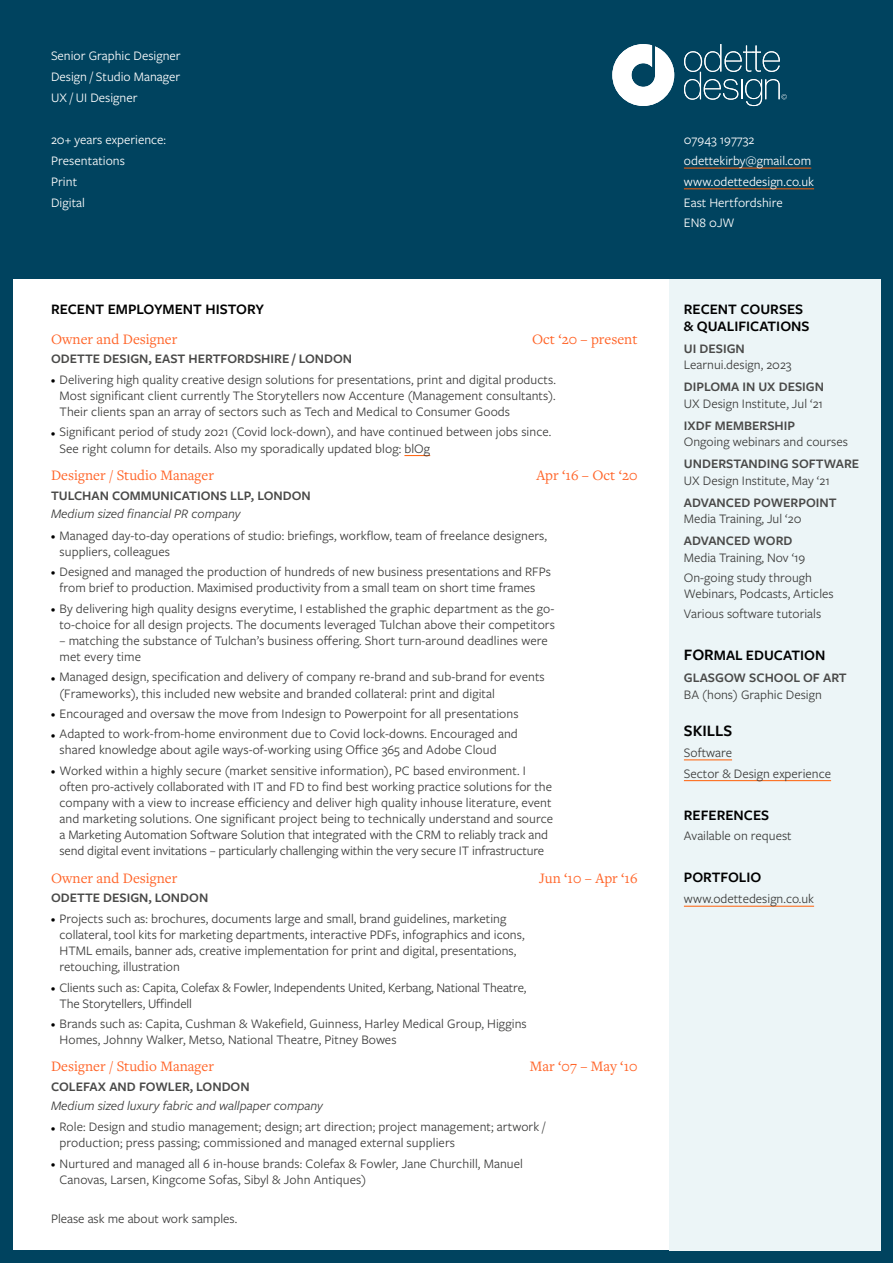
<style>
.page{position:relative;width:893px;height:1263px;background:#00435f}
.page>*{position:absolute;margin:0;border:0;box-sizing:border-box;transform-origin:0 0}
.t1{font:600 16.5px "Freight Sans Pro";color:#000}
.t2{font:15px "Freight Text Pro";color:#ff6428}
.t3{font:600 15px/16.5px "Freight Sans Pro";color:#000}
.t4{font:13.5px/16px "Freight Sans Pro";letter-spacing:.005em;color:#3c3c3b}
.t5{font:600 13.5px "Freight Sans Pro";color:#4a4a49}
.t6{font:13.5px/20.7px "Freight Sans Pro";color:#fff}
.t7{font:italic 13.5px "Freight Sans Pro";color:#3c3c3b}
.s1{font-family:"Freight Text Pro";font-weight:300;font-size:9px;color:#000}
.s2{font-size:16.5px}
</style>
<div class="page">
<div style="left:13px;top:13px;width:867px;height:1237px;background:#fff"></div>
<div style="left:669px;top:256px;width:211px;height:994px;background:#ecf5f7"></div>
<div style="left:0;top:0;width:893px;height:278px;background:#00435f"></div>
<hr style="left:684px;top:168px;width:127px;height:1px;background:#ff5e06">
<hr style="left:684px;top:188px;width:130px;height:1px;background:#ff5e06">
<svg style="left:404px;top:455px;width:26px;height:1px"></svg>
<hr style="left:684px;top:759px;width:48px;height:1px;background:#ff5e06">
<hr style="left:684px;top:780px;width:147px;height:1px;background:#ff5e06">
<hr style="left:684px;top:906px;width:130px;height:1px;background:#ff5e06">
<svg style="left:612px;top:44px;width:62px;height:62px"></svg>
<svg style="left:684px;top:44px;width:103px;height:62px"></svg>
<p class="t6" style="left:51px;top:45px;width:131px;text-align:justify">Senior Graphic Designer Design / Studio Manager UX / UI Designer</p>
<p class="t6" style="left:51px;top:129px;width:117px">20+ years experience:<br>Presentations<br>Print<br>Digital</p>
<p class="t3" style="left:51px;top:301px;width:215px">RECENT EMPLOYMENT HISTORY</p>
<p class="t2" style="left:51px;top:329px;width:128px">Owner and Designer</p>
<p class="t2" style="left:532px;top:329px;width:107px">Oct ‘20 – present</p>
<p class="t5" style="left:51px;top:350px;width:303px">ODETTE DESIGN, EAST HERTFORDSHIRE / LONDON</p>
<p class="t4" style="left:60px;top:371px;width:498px;text-align:justify;text-indent:-9px"><span class="s1">•</span> Delivering high quality creative design solutions for presentations, print and digital products.<br>Most significant client currently The Storytellers now Accenture (Management consultants).<br>Their clients span an array of sectors such as Tech and Medical to Consumer Goods</p>
<p class="t4" style="left:60px;top:423px;width:493px;text-indent:-9px"><span class="s1">•</span> Significant period of study 2021 (Covid lock-down), and have continued between jobs since.<br>See right column for details. Also my sporadically updated blog: blOg</p>
<p class="t2" style="left:51px;top:465px;width:164px">Designer / Studio Manager</p>
<p class="t2" style="left:536px;top:465px;width:103px">Apr ‘16 – Oct ‘20</p>
<p class="t5" style="left:51px;top:486px;width:261px">TULCHAN COMMUNICATIONS LLP, LONDON</p>
<p class="t7" style="left:51px;top:505px;width:191px">Medium sized financial PR company</p>
<p class="t4" style="left:60px;top:527px;width:489px;text-indent:-9px"><span class="s1">•</span> Managed day-to-day operations of studio: briefings, workflow, team of freelance designers, suppliers, colleagues</p>
<p class="t4" style="left:51px;top:563px;width:501px;text-align:center"><span class="s1">•</span> Designed and managed the production of hundreds of new business presentations and RFPs from brief to production. Maximised productivity from a small team on short time frames</p>
<p class="t4" style="left:51px;top:600px;width:505px;text-align:right"><span class="s1">•</span> By delivering high quality designs everytime, I established the graphic department as the go&shy;to-choice for all design projects. The documents leveraged Tulchan above their competitors</p>
<p class="t4" style="left:60px;top:632px;width:490px">– matching the substance of Tulchan’s business offering. Short turn-around deadlines were met every time</p>
<p class="t4" style="left:60px;top:668px;width:487px;text-indent:-9px"><span class="s1">•</span> Managed design, specification and delivery of company re-brand and sub-brand for events (Frameworks), this included new website and branded collateral: print and digital</p>
<p class="t4" style="left:51px;top:705px;width:469px"><span class="s1">•</span> Encouraged and oversaw the move from Indesign to Powerpoint for all presentations</p>
<p class="t4" style="left:60px;top:725px;width:460px;text-indent:-9px"><span class="s1">•</span> Adapted to work-from-home environment due to Covid lock-downs. Encouraged and shared knowledge about agile ways-of-working using Office 365 and Adobe Cloud</p>
<p class="t4" style="left:60px;top:762px;width:495px;text-indent:-9px"><span class="s1">•</span> Worked within a highly secure (market sensitive information), PC based environment. I often pro-actively collaborated with IT and FD to find best working practice solutions for the company with a view to increase efficiency and deliver high quality inhouse literature, event and marketing solutions. One significant project being to technically understand and source a Marketing Automation Software Solution that integrated with the CRM to reliably track and send digital event invitations – particularly challenging within the very secure IT infrastructure</p>
<p class="t2" style="left:51px;top:868px;width:128px">Owner and Designer</p>
<p class="t2" style="left:539px;top:868px;width:100px">Jun ‘10 – Apr ‘16</p>
<p class="t5" style="left:51px;top:889px;width:159px">ODETTE DESIGN, LONDON</p>
<p class="t4" style="left:60px;top:910px;width:466px;text-indent:-9px"><span class="s1">•</span> Projects such as: brochures, documents large and small, brand guidelines, marketing collateral, tool kits for marketing departments, interactive PDFs, infographics and icons, HTML emails, banner ads, creative implementation for print and digital, presentations, retouching, illustration</p>
<p class="t4" style="left:60px;top:979px;width:468px;text-indent:-9px"><span class="s1">•</span> Clients such as: Capita, Colefax &amp; Fowler, Independents United, Kerbang, National Theatre,<br>The Storytellers, Uffindell</p>
<p class="t4" style="left:60px;top:1015px;width:469px;text-indent:-9px"><span class="s1">•</span> Brands such as: Capita, Cushman &amp; Wakefield, Guinness, Harley Medical Group, Higgins<br>Homes, Johnny Walker, Metso, National Theatre, Pitney Bowes</p>
<p class="t2" style="left:51px;top:1057px;width:164px">Designer / Studio Manager</p>
<p class="t2" style="left:530px;top:1057px;width:109px">Mar ‘07 – May ‘10</p>
<p class="t5" style="left:51px;top:1078px;width:200px">COLEFAX AND FOWLER, LONDON</p>
<p class="t7" style="left:51px;top:1096px;width:273px">Medium sized luxury fabric and wallpaper company</p>
<p class="t4" style="left:60px;top:1118px;width:487px;text-indent:-9px"><span class="s1">•</span> Role: Design and studio management; design; art direction; project management; artwork / production; press passing; commissioned and managed external suppliers</p>
<p class="t4" style="left:60px;top:1155px;width:465px;text-indent:-9px"><span class="s1">•</span> Nurtured and managed all 6 in-house brands: Colefax &amp; Fowler, Jane Churchill, Manuel<br>Canovas, Larsen, Kingcome Sofas, Sibyl &amp; John Antiques)</p>
<p class="t4" style="left:51px;top:1210px;width:188px">Please ask me about work samples.</p>
<p class="t6" style="left:684px;top:129px;width:132px">07943 197732 odettekirby@gmail.com www.odettedesign.co.uk<br>East Hertfordshire<br>EN8 0JW</p>
<p class="t3" style="left:684px;top:301px;width:127px">RECENT COURSES &amp; QUALIFICATIONS</p>
<p class="t5" style="left:684px;top:339px;width:62px">UI DESIGN</p>
<p class="t4" style="left:684px;top:356px;width:109px">Learnui.design, 2023</p>
<p class="t5" style="left:684px;top:378px;width:142px">DIPLOMA IN UX DESIGN</p>
<p class="t4" style="left:684px;top:395px;width:141px">UX Design Institute, Jul ‘21</p>
<p class="t5" style="left:684px;top:416px;width:113px">IXDF MEMBERSHIP</p>
<p class="t4" style="left:684px;top:433px;width:166px">Ongoing webinars and courses</p>
<p class="t5" style="left:684px;top:455px;width:177px">UNDERSTANDING SOFTWARE</p>
<p class="t4" style="left:684px;top:472px;width:147px">UX Design Institute, May ‘21</p>
<p class="t5" style="left:684px;top:493px;width:154px">ADVANCED POWERPOINT</p>
<p class="t4" style="left:684px;top:510px;width:119px">Media Training, Jul ‘20</p>
<p class="t5" style="left:684px;top:532px;width:110px">ADVANCED WORD</p>
<p class="t4" style="left:684px;top:547px;width:130px;line-height:20px">Media Training, Nov ‘19<br>On-going study through</p>
<p class="t4" style="left:684px;top:582px;width:151px;line-height:20.7px">Webinars, Podcasts, Articles<br>Various software tutorials</p>
<p class="t3" style="left:684px;top:647px;width:143px"><span class="s2">FOR</span>MAL EDUCATION</p>
<p class="t5" style="left:684px;top:669px;width:164px">GLASGOW SCHOOL OF ART</p>
<p class="t4" style="left:684px;top:686px;width:139px">BA (hons) Graphic Design</p>
<p class="t1" style="left:684px;top:719px;width:50px">SKILLS</p>
<p class="t4" style="left:684px;top:742px;width:149px;line-height:20.7px">Software<br>Sector &amp; Design experience</p>
<p class="t3" style="left:684px;top:806px;width:87px">REFERENCES</p>
<p class="t4" style="left:684px;top:827px;width:109px">Available on request</p>
<p class="t3" style="left:684px;top:869px;width:79px">PORTFOLIO</p>
<p class="t4" style="left:684px;top:890px;width:132px">www.odettedesign.co.uk</p>
</div>
